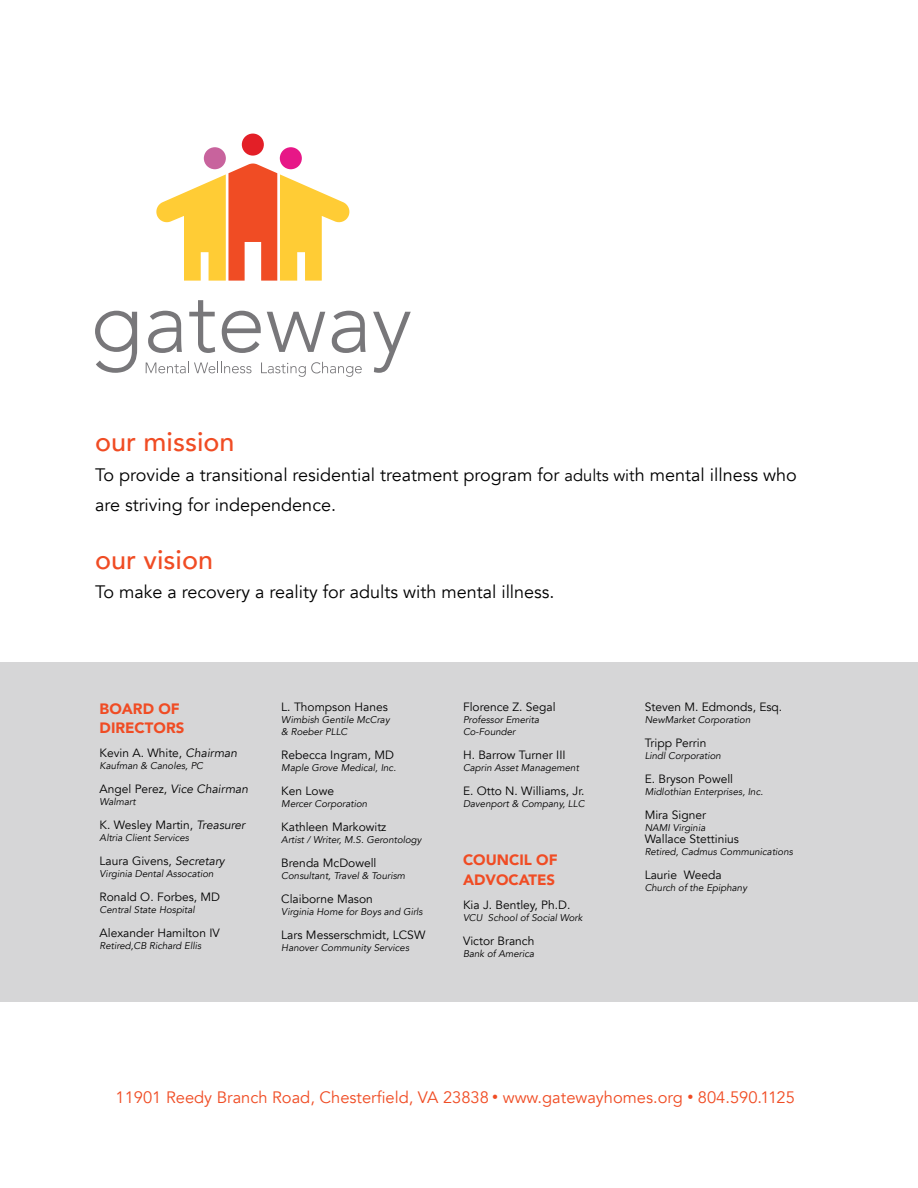
<style>
.page{position:relative;width:918px;height:1188px;background:#fff}
.page>*{position:absolute;margin:0;border:0;box-sizing:border-box;transform-origin:0 0}
.t1{font:500 27px "Avenir";color:#f04c24}
.t2{font:18px/29.2px "Avenir";color:#000}
.t3{font:16.5px "Avenir";color:#f04c24}
.t4{font:900 15px/19.5px "Avenir";color:#f04c24}
.t5{font:12px "Avenir";color:#000}
.t6{font:italic 12px "Avenir";color:#000}
.t7{font:italic 9.75px/12px "Avenir";color:#000}
.s1{font-size:16.5px}
.s2{font-style:italic}
.s3{font-style:normal}
.s4{font-size:12px}
</style>
<div class="page">
<div style="left:0;top:662px;width:918px;height:340px;background:#d6d6d7"></div>
<div style="left:242px;top:134px;width:22px;height:22px;background:#e31f27;border-radius:50%"></div>
<div style="left:204px;top:147px;width:22px;height:22px;background:#c8639d;border-radius:50%"></div>
<div style="left:280px;top:147px;width:22px;height:22px;background:#e71787;border-radius:50%"></div>
<svg style="left:156px;top:164px;width:194px;height:117px"></svg>
<svg style="left:146px;top:362px;width:105px;height:11px"></svg>
<svg style="left:261px;top:362px;width:101px;height:15px"></svg>
<svg style="left:95px;top:311px;width:42px;height:62px"></svg>
<svg style="left:148px;top:311px;width:34px;height:42px"></svg>
<svg style="left:189px;top:300px;width:26px;height:53px"></svg>
<svg style="left:222px;top:311px;width:39px;height:42px"></svg>
<svg style="left:267px;top:312px;width:58px;height:40px"></svg>
<svg style="left:332px;top:311px;width:34px;height:42px"></svg>
<svg style="left:373px;top:312px;width:38px;height:61px"></svg>
<h1 class="t1" style="left:95px;top:419px;width:141px">our mission</h1>
<h2 class="t2" style="left:95px;top:461px;width:703px">To provide a transitional residential treatment program for <span class="s1">adults wit</span>h mental illness who are striving for independence.</h2>
<h1 class="t1" style="left:95px;top:536px;width:120px">our vision</h1>
<h2 class="t2" style="left:95px;top:578px;width:461px">To make a recovery a reality for adults with mental illness.</h2>
<h3 class="t4" style="left:100px;top:699px;width:86px">BOARD OF<br>DIRECTORS</h3>
<p class="t5" style="left:100px;top:746px;width:139px">Kevin A. White, <span class="s2">Chairman</span></p>
<p class="t7" style="left:100px;top:760px;width:105px">Kaufman &amp; Canoles, PC</p>
<p class="t6" style="left:100px;top:782px;width:150px"><span class="s3">Angel Perez,</span> Vice Chairman</p>
<p class="t7" style="left:100px;top:796px;width:38px">Walmart</p>
<p class="t5" style="left:100px;top:818px;width:147px">K. Wesley Martin, <span class="s2">Treasurer</span></p>
<p class="t7" style="left:100px;top:832px;width:91px">Altria Client Services</p>
<p class="t5" style="left:100px;top:854px;width:127px">Laura Givens, <span class="s2">Secretary</span></p>
<p class="t7" style="left:100px;top:868px;width:115px">Virginia Dental Assocation</p>
<p class="t5" style="left:100px;top:890px;width:122px">Ronald O. Forbes, MD</p>
<p class="t7" style="left:100px;top:904px;width:97px">Central State Hospital</p>
<p class="t5" style="left:100px;top:926px;width:122px">Alexander Hamilton IV</p>
<p class="t7" style="left:100px;top:940px;width:103px">Retired,CB Richard Ellis</p>
<p class="t5" style="left:281px;top:700px;width:108px">L. Thompson Hanes</p>
<p class="t7" style="left:281px;top:714px;width:110px">Wimbish Gentile McCray &amp; Roeber PLLC</p>
<p class="t5" style="left:281px;top:748px;width:114px">Rebecca Ingram, MD</p>
<p class="t7" style="left:281px;top:762px;width:116px">Maple Grove Medical, Inc.</p>
<p class="t5" style="left:281px;top:784px;width:54px">Ken Lowe</p>
<p class="t7" style="left:281px;top:798px;width:87px">Mercer Corporation</p>
<p class="t5" style="left:281px;top:820px;width:107px">Kathleen Markowitz</p>
<p class="t7" style="left:281px;top:834px;width:142px">Artist / Writer, M.S. Gerontology</p>
<p class="t5" style="left:281px;top:856px;width:97px">Brenda McDowell</p>
<p class="t7" style="left:281px;top:870px;width:125px">Consultant, Travel &amp; Tourism</p>
<p class="t5" style="left:281px;top:892px;width:93px">Claiborne Mason</p>
<p class="t7" style="left:281px;top:906px;width:143px">Virginia Home for Boys and Girls</p>
<p class="t5" style="left:281px;top:928px;width:146px">Lars Messerschmidt, LCSW</p>
<p class="t7" style="left:281px;top:942px;width:129px">Hanover Community Services</p>
<p class="t5" style="left:463px;top:700px;width:94px">Florence Z. Segal</p>
<p class="t7" style="left:463px;top:714px;width:78px">Professor Emerita<br>Co-Founder</p>
<p class="t5" style="left:463px;top:748px;width:104px">H. Barrow Turner III</p>
<p class="t7" style="left:463px;top:762px;width:117px">Caprin Asset Management</p>
<p class="t5" style="left:463px;top:784px;width:123px">E. Otto N. Williams, Jr.</p>
<p class="t7" style="left:463px;top:798px;width:123px">Davenport &amp; Company, LLC</p>
<h3 class="t4" style="left:463px;top:850px;width:96px">COUNCIL OF<br>ADVOCATES</h3>
<p class="t5" style="left:463px;top:898px;width:109px">Kia J. Bentley, Ph.D.</p>
<p class="t7" style="left:463px;top:912px;width:121px">VCU School of Social Work</p>
<p class="t5" style="left:463px;top:934px;width:73px">Victor Branch</p>
<p class="t7" style="left:463px;top:948px;width:73px">Bank of America</p>
<p class="t5" style="left:645px;top:700px;width:139px">Steven M. Edmonds, Esq.</p>
<p class="t7" style="left:645px;top:714px;width:107px">NewMarket Corporation</p>
<p class="t5" style="left:645px;top:736px;width:63px">Tripp Perrin</p>
<p class="t7" style="left:645px;top:750px;width:78px">Lindl Corporation</p>
<p class="t5" style="left:645px;top:772px;width:90px">E. Bryson Powell</p>
<p class="t7" style="left:645px;top:786px;width:120px">Midlothian Enterprises, Inc.</p>
<p class="t5" style="left:645px;top:808px;width:63px">Mira Signer</p>
<p class="t7" style="left:645px;top:822px;width:62px">NAMI Virginia</p>
<p class="t5" style="left:645px;top:832px;width:96px">Wallace Stettinius</p>
<p class="t7" style="left:645px;top:846px;width:150px">Retired, Cadmus Communications</p>
<p class="t5" style="left:645px;top:868px;width:79px">Laurie Weeda</p>
<p class="t7" style="left:645px;top:882px;width:104px">Church of the Epiphany</p>
<h3 class="t3" style="left:116px;top:1087px;width:681px">11901 Reedy Branch Road, Chesterfield, VA 23838 <span class="s4">•</span> www.gatewayhomes.org <span class="s4">•</span> 804.590.1125</h3>
</div>
